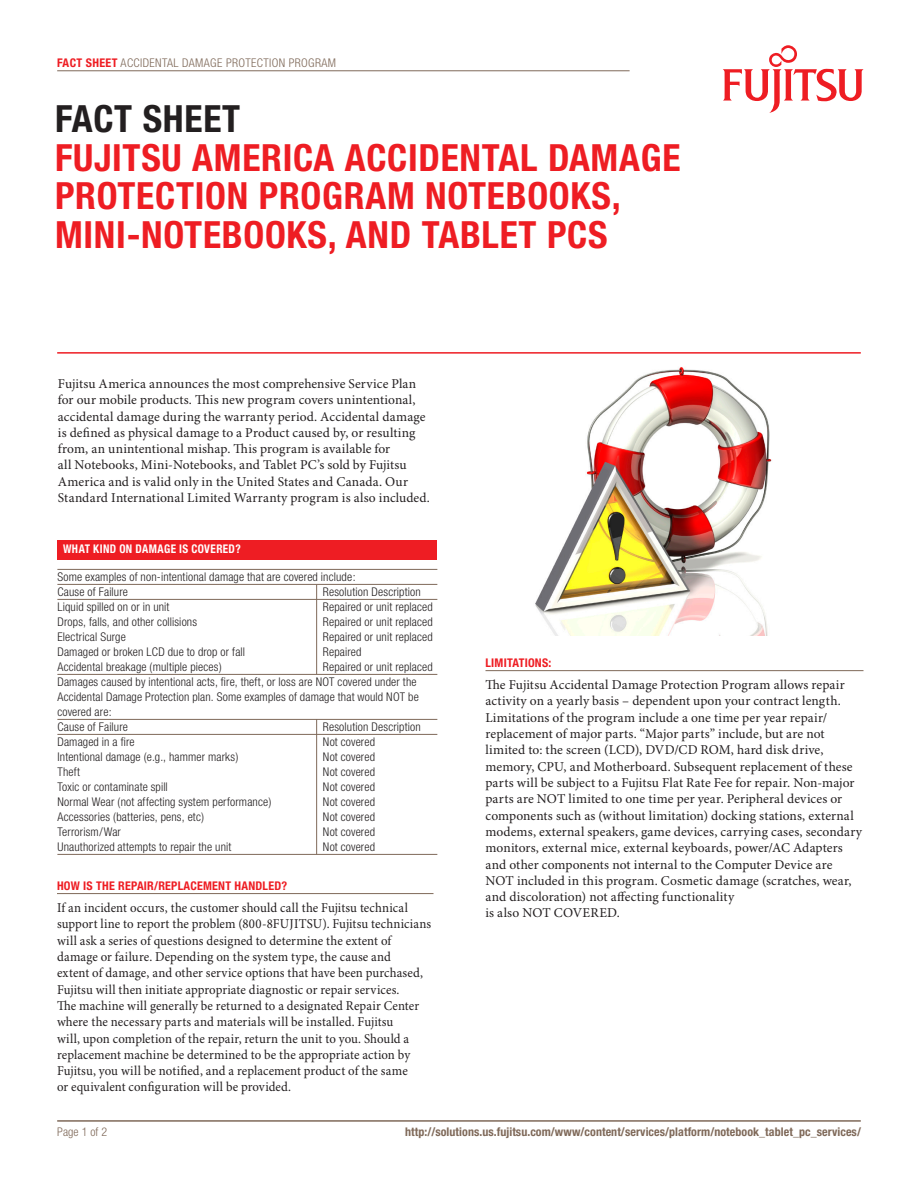
<style>
.page{position:relative;width:918px;height:1188px;background:#fff}
.page>*{position:absolute;margin:0;border:0;box-sizing:border-box;transform-origin:0 0}
.Collateral_Category{font:700 condensed 37.5px/38.7px "Helvetica Neue";letter-spacing:.02em;color:#ee1d23}
.Body_text{font:13.5px/16.4px "Minion Pro";letter-spacing:.01em;color:#231f20}
.Body_text-2{font:13.5px/16.4px "Minion Pro";letter-spacing:.01em;color:#231f20;scale:.95 1}
.Chart_text{font:300 condensed 12px/15px "Helvetica Neue";letter-spacing:.015em;color:#231f20}
.Weblink_Footer{font:700 condensed 12px "Helvetica Neue";letter-spacing:.005em;color:#7f6959}
.Section_Headline{font:700 condensed 12px "Helvetica Neue";letter-spacing:.02em;color:#ee1d23}
.Title_Flag{font:300 condensed 12px "Helvetica Neue";letter-spacing:.03em;color:#7f6959}
.Chart_red_bar_headli{font:700 condensed 12px "Helvetica Neue";letter-spacing:.035em;color:#fff;scale:.93 1}
.Page_number_footer{font:300 condensed 12px "Helvetica Neue";letter-spacing:.005em;color:#7f6959}
.s1{font-weight:700;color:#ee1d23}
.s2{color:#231f20}
</style>
<div class="page">
<svg style="left:723px;top:45px;width:141px;height:68px"></svg>
<hr style="left:57px;top:1120px;width:804px;height:2px;background:#7f6959">
<img style="left:535px;top:367px;width:237px;height:269px">
<hr style="left:57px;top:893px;width:377px;height:1px;background:#7f6959">
<hr style="left:486px;top:670px;width:378px;height:1px;background:#7f6959">
<hr style="left:57px;top:352px;width:804px;height:2px;background:#ee1d23">
<hr style="left:57px;top:70px;width:573px;height:1px;background:#7f6959">
<hr style="left:316px;top:585px;width:1px;height:89px;background:#7f6959">
<hr style="left:316px;top:719px;width:1px;height:135px;background:#7f6959">
<div style="left:57px;top:540px;width:380px;height:19px;background:#ee1d23"></div>
<hr style="left:57px;top:569px;width:380px;height:1px;background:#7f6959">
<hr style="left:57px;top:584px;width:380px;height:1px;background:#7f6959">
<hr style="left:57px;top:599px;width:380px;height:1px;background:#7f6959">
<hr style="left:57px;top:674px;width:380px;height:1px;background:#7f6959">
<hr style="left:57px;top:719px;width:380px;height:1px;background:#7f6959">
<hr style="left:57px;top:734px;width:380px;height:1px;background:#7f6959">
<hr style="left:57px;top:854px;width:380px;height:1px;background:#7f6959">
<p class="Title_Flag" style="left:57px;top:56px;width:280px"><span class="s1">FACT SHEET</span> ACCIDENTAL DAMAGE PROTECTION PROGRAM</p>
<p class="Collateral_Category" style="left:55px;top:99px;width:627px"><span class="s2">FACT SHEET<br></span>FUJITSU AMERICA ACCIDENTAL DAMAGE<br>PROTECTION PROGRAM NOTEBOOKS,<br>MINI-NOTEBOOKS, AND TABLET PCS</p>
<p class="Body_text" style="left:58px;top:376px;width:374px">Fujitsu America announces the most comprehensive Service Plan for our mobile products. This new program covers unintentional, accidental damage during the warranty period. Accidental damage is defined as physical damage to a Product caused by, or resulting from, an unintentional mishap. This program is available for<br>all Notebooks, Mini-Notebooks, and Tablet PC’s sold by Fujitsu America and is valid only in the United States and Canada. Our Standard International Limited Warranty program is also included.</p>
<p class="Chart_red_bar_headli" style="left:63px;top:542px;width:193px">WHAT KIND ON DAMAGE IS COVERED?</p>
<p class="Chart_text" style="left:57px;top:569px;width:300px">Some examples of non-intentional damage that are covered include:</p>
<p class="Chart_text" style="left:57px;top:584px;width:72px">Cause of Failure</p>
<p class="Chart_text" style="left:323px;top:584px;width:99px">Resolution Description</p>
<p class="Chart_text" style="left:57px;top:599px;width:114px">Liquid spilled on or in unit</p>
<p class="Chart_text" style="left:323px;top:599px;width:111px">Repaired or unit replaced</p>
<p class="Chart_text" style="left:57px;top:614px;width:141px">Drops, falls, and other collisions</p>
<p class="Chart_text" style="left:323px;top:614px;width:111px">Repaired or unit replaced</p>
<p class="Chart_text" style="left:57px;top:629px;width:70px">Electrical Surge</p>
<p class="Chart_text" style="left:323px;top:629px;width:111px">Repaired or unit replaced</p>
<p class="Chart_text" style="left:57px;top:644px;width:189px">Damaged or broken LCD due to drop or fall</p>
<p class="Chart_text" style="left:323px;top:644px;width:40px">Repaired</p>
<p class="Chart_text" style="left:57px;top:659px;width:166px">Accidental breakage (multiple pieces)</p>
<p class="Chart_text" style="left:323px;top:659px;width:111px">Repaired or unit replaced</p>
<p class="Chart_text" style="left:57px;top:674px;width:363px">Damages caused by intentional acts, fire, theft, or loss are NOT covered under the<br>Accidental Damage Protection plan. Some examples of damage that would NOT be covered are:</p>
<p class="Chart_text" style="left:57px;top:719px;width:72px">Cause of Failure</p>
<p class="Chart_text" style="left:323px;top:719px;width:99px">Resolution Description</p>
<p class="Chart_text" style="left:57px;top:734px;width:79px">Damaged in a fire</p>
<p class="Chart_text" style="left:323px;top:734px;width:54px">Not covered</p>
<p class="Chart_text" style="left:57px;top:749px;width:183px">Intentional damage (e.g., hammer marks)</p>
<p class="Chart_text" style="left:323px;top:749px;width:54px">Not covered</p>
<p class="Chart_text" style="left:57px;top:764px;width:24px">Theft</p>
<p class="Chart_text" style="left:323px;top:764px;width:54px">Not covered</p>
<p class="Chart_text" style="left:57px;top:779px;width:112px">Toxic or contaminate spill</p>
<p class="Chart_text" style="left:323px;top:779px;width:54px">Not covered</p>
<p class="Chart_text" style="left:57px;top:794px;width:216px">Normal Wear (not affecting system performance)</p>
<p class="Chart_text" style="left:323px;top:794px;width:54px">Not covered</p>
<p class="Chart_text" style="left:57px;top:809px;width:148px">Accessories (batteries, pens, etc)</p>
<p class="Chart_text" style="left:323px;top:809px;width:54px">Not covered</p>
<p class="Chart_text" style="left:57px;top:824px;width:65px">Terrorism/War</p>
<p class="Chart_text" style="left:323px;top:824px;width:54px">Not covered</p>
<p class="Chart_text" style="left:57px;top:839px;width:175px">Unauthorized attempts to repair the unit</p>
<p class="Chart_text" style="left:323px;top:839px;width:54px">Not covered</p>
<p class="Section_Headline" style="left:57px;top:878px;width:232px">HOW IS THE REPAIR/REPLACEMENT HANDLED?</p>
<p class="Body_text-2" style="left:57px;top:900px;width:395px">If an incident occurs, the customer should call the Fujitsu technical support line to report the problem (800-8FUJITSU). Fujitsu technicians will ask a series of questions designed to determine the extent of damage or failure. Depending on the system type, the cause and<br>extent of damage, and other service options that have been purchased, Fujitsu will then initiate appropriate diagnostic or repair services.<br>The machine will generally be returned to a designated Repair Center where the necessary parts and materials will be installed. Fujitsu<br>will, upon completion of the repair, return the unit to you. Should a replacement machine be determined to be the appropriate action by Fujitsu, you will be notified, and a replacement product of the same<br>or equivalent configuration will be provided.</p>
<p class="Section_Headline" style="left:486px;top:655px;width:67px">LIMITATIONS:</p>
<p class="Body_text" style="left:486px;top:677px;width:378px">The Fujitsu Accidental Damage Protection Program allows repair activity on a yearly basis – dependent upon your contract length.<br>Limitations of the program include a one time per year repair/ replacement of major parts. “Major parts” include, but are not limited to: the screen (LCD), DVD/CD ROM, hard disk drive, memory, CPU, and Motherboard. Subsequent replacement of these parts will be subject to a Fujitsu Flat Rate Fee for repair. Non-major parts are NOT limited to one time per year. Peripheral devices or components such as (without limitation) docking stations, external modems, external speakers, game devices, carrying cases, secondary monitors, external mice, external keyboards, power/AC Adapters and other components not internal to the Computer Device are NOT included in this program. Cosmetic damage (scratches, wear, and discoloration) not affecting functionality<br>is also NOT COVERED.</p>
<p class="Page_number_footer" style="left:57px;top:1125px;width:52px">Page 1 of 2</p>
<p class="Weblink_Footer" style="left:405px;top:1124px;width:457px">http://solutions.us.fujitsu.com/www/content/services/platform/notebook_tablet_pc_services/</p>
</div>
